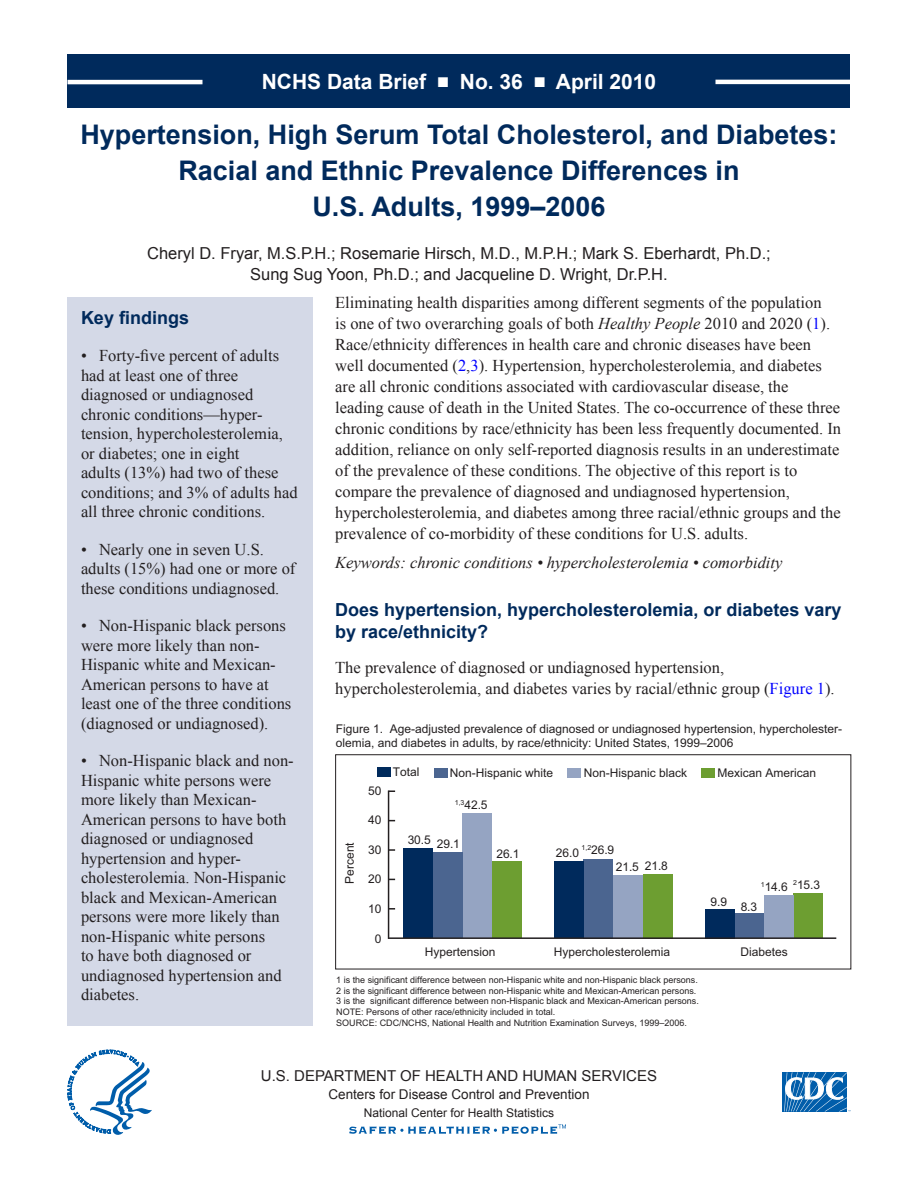
<style>
.page{position:relative;width:918px;height:1188px;background:#fff}
.page>*{position:absolute;margin:0;border:0;box-sizing:border-box;transform-origin:0 0}
.Heading_1{font:700 27px/36px "Arial";color:#002a5c;text-align:center}
.Header_Opeining_page{font:700 21px "Arial";color:#fff}
.Heading_2{font:700 18px/22.5px "Arial";color:#002a5c}
.Abstract__Title{font:700 18px "Arial";color:#002a5c}
.Abstract__bullets{font:16.5px/19.5px "Times New Roman";color:#231f20}
.Bi-line{font:16.5px/21px "Arial";color:#231f20;text-align:center}
.Keywords{font:italic 16.5px "Times New Roman";color:#231f20}
.t1{font:15px "Arial";color:#231f20}
.t2{font:13.5px "Arial";color:#231f20}
.t3{font:12px/14.4px "Arial";color:#231f20}
.t4{font:9px/10.8px "Arial";color:#231f20}
.s1{font-style:italic}
.s2{color:#00f}
</style>
<div class="page">
<div style="left:68px;top:54px;width:782px;height:54px;background:#002a5c"></div>
<hr style="left:68px;top:80px;width:134px;height:4px;background:#fff">
<hr style="left:716px;top:80px;width:134px;height:4px;background:#fff">
<svg style="left:782px;top:1111px;width:65px;height:1px"></svg>
<div style="left:782px;top:1072px;width:65px;height:39px;background:#005daa"></div>
<svg style="left:784px;top:1072px;width:67px;height:39px"></svg>
<svg style="left:349px;top:1124px;width:217px;height:10px"></svg>
<svg style="left:67px;top:1050px;width:85px;height:85px"></svg>
<div style="left:68px;top:297px;width:245px;height:729px;background:#d4d9e7"></div>
<hr style="left:388px;top:791px;width:1px;height:147px;background:#231f20">
<svg style="left:389px;top:908px;width:6px;height:2px"></svg>
<svg style="left:389px;top:849px;width:6px;height:2px"></svg>
<div style="left:492px;top:861px;width:30px;height:77px;background:#6d9e31"></div>
<div style="left:463px;top:813px;width:29px;height:125px;background:#95a4c2"></div>
<div style="left:433px;top:853px;width:29px;height:85px;background:#4b6590"></div>
<div style="left:403px;top:849px;width:30px;height:89px;background:#002a5c"></div>
<div style="left:643px;top:874px;width:29px;height:64px;background:#6d9e31"></div>
<div style="left:613px;top:875px;width:30px;height:63px;background:#95a4c2"></div>
<div style="left:584px;top:859px;width:29px;height:79px;background:#4b6590"></div>
<div style="left:554px;top:862px;width:30px;height:76px;background:#002a5c"></div>
<div style="left:793px;top:893px;width:30px;height:45px;background:#6d9e31"></div>
<div style="left:764px;top:895px;width:29px;height:43px;background:#95a4c2"></div>
<div style="left:734px;top:914px;width:30px;height:24px;background:#4b6590"></div>
<div style="left:705px;top:909px;width:29px;height:29px;background:#002a5c"></div>
<div style="left:701px;top:768px;width:14px;height:10px;background:#6d9e31"></div>
<div style="left:567px;top:768px;width:14px;height:9px;background:#95a4c2"></div>
<div style="left:434px;top:768px;width:14px;height:9px;background:#4b6590"></div>
<div style="left:377px;top:767px;width:13px;height:10px;background:#002a5c"></div>
<div style="left:335px;top:754px;width:516px;height:215px;border:1px solid #231f20"></div>
<hr style="left:389px;top:937px;width:447px;height:2px;background:#231f20">
<p class="Header_Opeining_page" style="left:262px;top:67px;width:396px">NCHS Data Brief ■ No. 36 ■ April 2010</p>
<p class="Heading_1" style="left:80px;top:117px;width:759px">Hypertension, High Serum Total Cholesterol, and Diabetes:<br>Racial and Ethnic Prevalence Differences in<br>U.S. Adults, 1999–2006</p>
<p class="Bi-line" style="left:147px;top:243px;width:625px">Cheryl D. Fryar, M.S.P.H .; Rosemarie H irsch, M.D., M.P.H .; Mark S. Eberhardt, Ph.D.;<br>Sung Sug Yoon, Ph.D.; and Jacqueline D. Wright, Dr.P.H .</p>
<p class="Abstract__bullets" style="left:335px;top:292px;width:507px;line-height:21px">Eliminating health disparities among different segments of the population<br>is one of two overarching goals of both <span class="s1">Healthy People</span> 2010 and 2020 (<span class="s2">1</span>).<br>Race/ethnicity differences in health care and chronic diseases have been well documented (<span class="s2">2</span>,<span class="s2">3</span>). Hypertension, hypercholesterolemia, and diabetes are all chronic conditions associated with cardiovascular disease, the<br>leading cause of death in the United States. The co-occurrence of these three chronic conditions by race/ethnicity has been less frequently documented. In addition, reliance on only self-reported diagnosis results in an underestimate of the prevalence of these conditions. The objective of this report is to compare the prevalence of diagnosed and undiagnosed hypertension, hypercholesterolemia, and diabetes among three racial/ethnic groups and the prevalence of co-morbidity of these conditions for U.S. adults.</p>
<p class="Keywords" style="left:335px;top:552px;width:449px">Keywords: chronic conditions • hypercholesterolemia • comorbidity</p>
<p class="Heading_2" style="left:335px;top:599px;width:508px">Does hypertension, hypercholesterolemia, or diabetes vary by race/ethnicity?</p>
<p class="Abstract__bullets" style="left:335px;top:656px;width:501px;line-height:21px">The prevalence of diagnosed or undiagnosed hypertension, hypercholesterolemia, and diabetes varies by racial/ethnic group (<span class="s2">Figure 1</span>).</p>
<p class="Abstract__Title" style="left:81px;top:305px;width:110px">Key findings</p>
<p class="Abstract__bullets" style="left:81px;top:346px;width:218px">• Forty-five percent of adults had at least one of three diagnosed or undiagnosed chronic conditions—hyper&shy;tension, hypercholesterolemia, or diabetes; one in eight<br>adults (13%) had two of these conditions; and 3% of adults had all three chronic conditions.</p>
<p class="Abstract__bullets" style="left:81px;top:539px;width:216px">• Nearly one in seven U.S. adults (15%) had one or more of these conditions undiagnosed.</p>
<p class="Abstract__bullets" style="left:81px;top:616px;width:212px">• Non-Hispanic black persons were more likely than non-<br>Hispanic white and Mexican-<br>American persons to have at least one of the three conditions (diagnosed or undiagnosed).</p>
<p class="Abstract__bullets" style="left:81px;top:751px;width:214px">• Non-Hispanic black and non-<br>Hispanic white persons were more likely than Mexican-<br>American persons to have both diagnosed or undiagnosed hypertension and hyper&shy;cholesterolemia. Non-Hispanic black and Mexican-American persons were more likely than non-Hispanic white persons<br>to have both diagnosed or undiagnosed hypertension and diabetes.</p>
<p class="t3" style="left:336px;top:721px;width:508px">Figure 1. Age-adjusted prevalence of diagnosed or undiagnosed hypertension, hypercholester&shy;olemia, and diabetes in adults, by race/ethnicity: United States, 1999–2006</p>
<p class="t3" style="left:393px;top:765px;width:28px">Total</p>
<p class="t3" style="left:450px;top:765px;width:105px">Non-Hispanic white</p>
<p class="t3" style="left:584px;top:766px;width:105px">Non-Hispanic black</p>
<p class="t3" style="left:717px;top:766px;width:100px">Mexican American</p>
<p class="t3" style="left:368px;top:784px;width:15px">50</p>
<p class="t3" style="left:455px;top:798px;width:34px"><sup>1,3</sup>42.5</p>
<p class="t3" style="left:368px;top:813px;width:15px">40</p>
<p class="t3" style="left:408px;top:833px;width:25px">30.5</p>
<p class="t3" style="left:437px;top:837px;width:25px">29.1</p>
<p class="t3" style="left:343px;top:884px;width:43px;rotate:-90deg">Percent</p>
<p class="t3" style="left:582px;top:842px;width:34px"><sup>1,2</sup>26.9</p>
<p class="t3" style="left:368px;top:843px;width:15px">30</p>
<p class="t3" style="left:556px;top:846px;width:25px">26.0</p>
<p class="t3" style="left:496px;top:846px;width:25px">26.1</p>
<p class="t3" style="left:645px;top:859px;width:25px">21.8</p>
<p class="t3" style="left:616px;top:860px;width:25px">21.5</p>
<p class="t3" style="left:368px;top:872px;width:15px">20</p>
<p class="t3" style="left:793px;top:877px;width:28px"><sup>2</sup>15.3</p>
<p class="t3" style="left:761px;top:880px;width:28px"><sup>1</sup>14.6</p>
<p class="t3" style="left:711px;top:894px;width:18px">9.9</p>
<p class="t3" style="left:741px;top:899px;width:18px">8.3</p>
<p class="t3" style="left:368px;top:902px;width:15px">10</p>
<p class="t3" style="left:375px;top:931px;width:8px">0</p>
<p class="t3" style="left:425px;top:945px;width:72px">Hypertension</p>
<p class="t3" style="left:554px;top:945px;width:118px">Hypercholesterolemia</p>
<p class="t3" style="left:741px;top:945px;width:49px">Diabetes</p>
<p class="t4" style="left:336px;top:974px;width:364px">1 is the significant difference between non-Hispanic white and non-Hispanic black persons.<br>2 is the significant difference between non-Hispanic white and Mexican-American persons.<br>3 is the significant difference between non-Hispanic black and Mexican-American persons.<br>NOTE: Persons of other race/ethnicity included in total.<br>SOURCE: CDC/NCHS, National Health and Nutrition Examination Surveys, 1999–2006.</p>
<p class="t1" style="left:261px;top:1066px;width:398px">u.s. department of health and human services</p>
<p class="t2" style="left:328px;top:1085px;width:263px">Centers for Disease Control and Prevention</p>
<p class="t3" style="left:364px;top:1105px;width:192px">N ational Center for H ealth Statistics</p>
</div>
